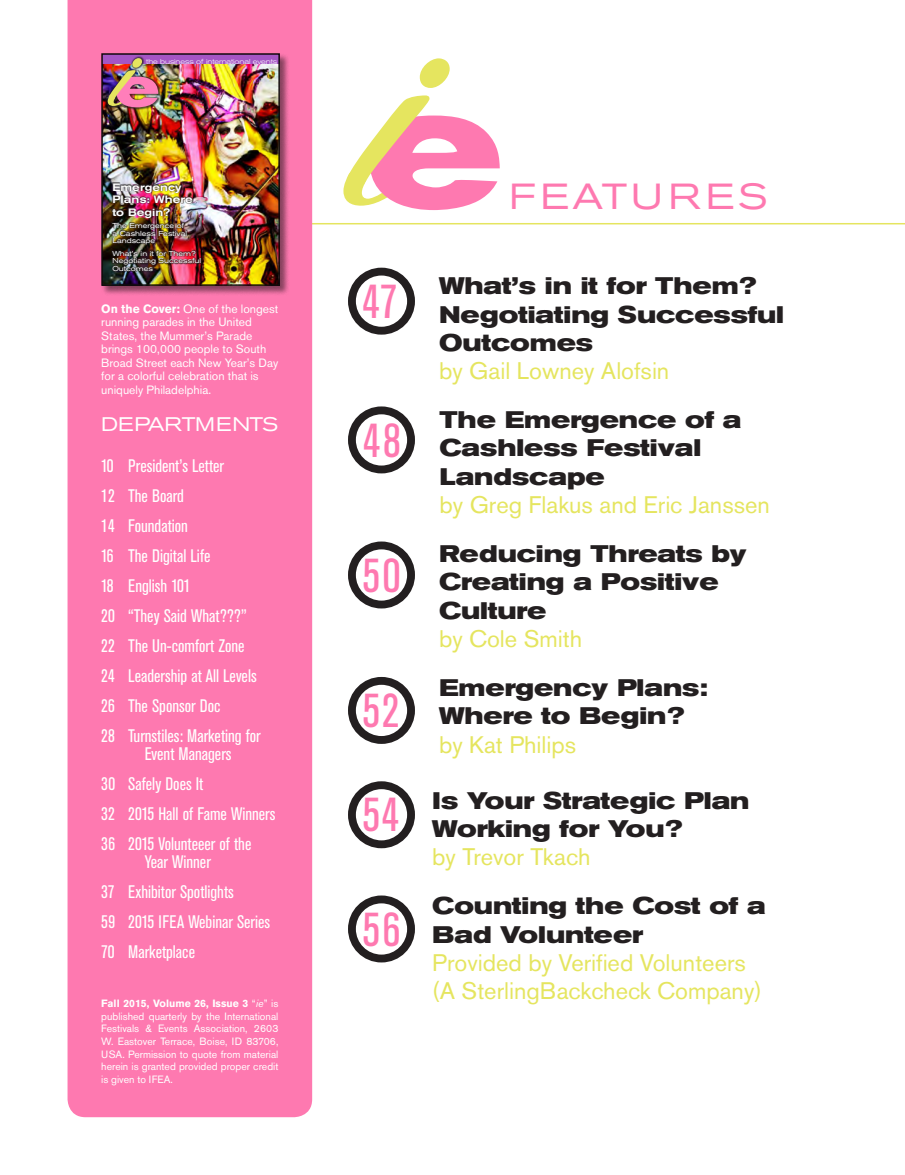
<style>
.page{position:relative;width:905px;height:1175px;background:#fff}
.page>*{position:absolute;margin:0;border:0;box-sizing:border-box;transform-origin:0 0}
.t1{font:condensed 47.1px "Akzidenz Grotesk BE";letter-spacing:.04em;color:#fe79b0}
.t2{font:expanded 36px "Akzidenz Grotesk BE";letter-spacing:.12em;color:#fe79b0}
.t3{font:700 expanded 23.7px/28.2px "Akzidenz Grotesk BE";color:#231f20}
.t4{font:23.7px/28.2px "Akzidenz Grotesk BE";color:#e5e55f}
.t5{font:expanded 19.5px "Akzidenz Grotesk BE";letter-spacing:-.015em;color:#fff}
.t6{font:condensed 18px/30px "Akzidenz Grotesk BE";color:#fff}
.t7{font:12px/13.5px "Akzidenz Grotesk BE";color:#fff}
.t8{font:500 expanded 10.65px/12.5px "Akzidenz Grotesk BE";color:#fff}
.t9{font:10.5px/12.6px "Akzidenz Grotesk BE";color:#fff;text-align:justify}
.t10{font:expanded 7.05px/7.6px "Akzidenz Grotesk BE";color:#fff}
.t11{font:300 expanded 7.05px "Akzidenz Grotesk BE";letter-spacing:-.015em;color:#fff}
.s1{font-weight:700}
.s2{font-style:italic}
</style>
<div class="page">
<svg style="left:420px;top:58px;width:29px;height:30px"></svg>
<svg style="left:343px;top:95px;width:157px;height:115px"></svg>
<hr style="left:287px;top:223px;width:617px;height:1px;background:#e5e55f">
<div style="left:348px;top:268px;width:67px;height:66px;border:8px solid #231f20;border-radius:50%"></div>
<div style="left:348px;top:406px;width:67px;height:67px;border:8px solid #231f20;border-radius:50%"></div>
<div style="left:348px;top:541px;width:67px;height:67px;border:8px solid #231f20;border-radius:50%"></div>
<div style="left:348px;top:677px;width:67px;height:67px;border:8px solid #231f20;border-radius:50%"></div>
<div style="left:348px;top:781px;width:67px;height:67px;border:8px solid #231f20;border-radius:50%"></div>
<div style="left:348px;top:895px;width:67px;height:67px;border:8px solid #231f20;border-radius:50%"></div>
<div style="left:68px;top:0;width:244px;height:1117px;background:#fe79b0"></div>
<div style="left:101px;top:53px;width:188px;height:242px;background:#110a0c;opacity:.5"></div>
<img style="left:104px;top:64px;width:173px;height:219px">
<div style="left:102px;top:54px;width:177px;height:10px;background:#a555c4"></div>
<div style="left:105px;top:56px;width:56px;height:54px;background:#231f20;opacity:.75"></div>
<svg style="left:132px;top:58px;width:10px;height:10px"></svg>
<img style="left:108px;top:70px;width:50px;height:37px">
<div style="left:111px;top:182px;width:91px;height:91px;background:#231f20;opacity:.75"></div>
<div style="left:101px;top:53px;width:179px;height:233px;border:2px solid #110a0c"></div>
<p class="t11" style="left:146px;top:58px;width:133px">the business of international events</p>
<p class="t8" style="left:112px;top:181px;width:82px">Emergency<br>Plans: Where to Begin?</p>
<p class="t10" style="left:112px;top:222px;width:76px">The Emergence of a Cashless Festival<br>Landscape</p>
<p class="t10" style="left:112px;top:249px;width:90px">What’s in it for Them?<br>Negotiating Successful<br>Outcomes</p>
<p class="t7" style="left:101px;top:302px;width:179px"><span class="s1">On the Cover:</span> One of the longest running parades in the United<br>States, the Mummer’s Parade brings 100,000 people to South<br>Broad Street each New Year’s Day for a colorful celebration that is uniquely Philadelphia.</p>
<p class="t5" style="left:101px;top:413px;width:179px">DEPARTMENTS</p>
<p class="t6" style="left:101px;top:451px;width:161px">10 President’s Letter<br>12 The Board<br>14 Foundation<br>16 The Digital Life<br>18 English 101<br>20 “They Said What???”<br>22 The Un-comfort Zone<br>24 Leadership at All Levels<br>26 The Sponsor Doc<br>28 Turnstiles: Marketing for</p>
<p class="t6" style="left:101px;top:739px;width:176px;text-indent:43px">Event Managers<br>30 Safely Does It<br>32 2015 Hall of Fame Winners<br>36 2015 Volunteeer of the</p>
<p class="t6" style="left:101px;top:847px;width:170px;text-indent:43px">Year Winner<br>37 Exhibitor Spotlights<br>59 2015 IFEA Webinar Series<br>70 Marketplace</p>
<p class="t9" style="left:101px;top:997px;width:179px"><span class="s1">Fall 2015, Volume 26, Issue 3</span> “<span class="s2">ie</span>” is published quarterly by the International Festivals &amp; Events Association, 2603<br>W. Eastover Terrace, Boise, ID 83706, USA. Permission to quote from material herein is granted provided proper credit is given to IFEA.</p>
<h2 class="t2" style="left:509px;top:175px;width:260px">FEATURES</h2>
<h1 class="t1" style="left:362px;top:275px;width:36px">47</h1>
<h3 class="t3" style="left:439px;top:272px;width:346px">What’s in it for Them?<br>Negotiating Successful<br>Outcomes</h3>
<h3 class="t4" style="left:439px;top:357px;width:232px">by Gail Lowney Alofsin</h3>
<h1 class="t1" style="left:363px;top:414px;width:39px">48</h1>
<h3 class="t3" style="left:439px;top:406px;width:303px">The Emergence of a<br>Cashless Festival<br>Landscape</h3>
<h3 class="t4" style="left:439px;top:490px;width:332px">by Greg Flakus and Eric Janssen</h3>
<h1 class="t1" style="left:362px;top:549px;width:39px">50</h1>
<h3 class="t3" style="left:439px;top:540px;width:309px">Reducing Threats by<br>Creating a Positive<br>Culture</h3>
<h3 class="t4" style="left:439px;top:624px;width:145px">by Cole Smith</h3>
<h1 class="t1" style="left:362px;top:684px;width:38px">52</h1>
<h3 class="t3" style="left:439px;top:674px;width:270px">Emergency Plans:<br>Where to Begin?</h3>
<h3 class="t4" style="left:439px;top:730px;width:139px">by Kat Philips</h3>
<h1 class="t1" style="left:362px;top:789px;width:38px">54</h1>
<h3 class="t3" style="left:432px;top:786px;width:318px">Is Your Strategic Plan<br>Working for You?</h3>
<h3 class="t4" style="left:432px;top:843px;width:160px">by Trevor Tkach</h3>
<h1 class="t1" style="left:362px;top:903px;width:39px">56</h1>
<h3 class="t3" style="left:432px;top:892px;width:335px">Counting the Cost of a<br>Bad Volunteer</h3>
<h3 class="t4" style="left:432px;top:948px;width:331px">Provided by Verified Volunteers (A SterlingBackcheck Company)</h3>
</div>
